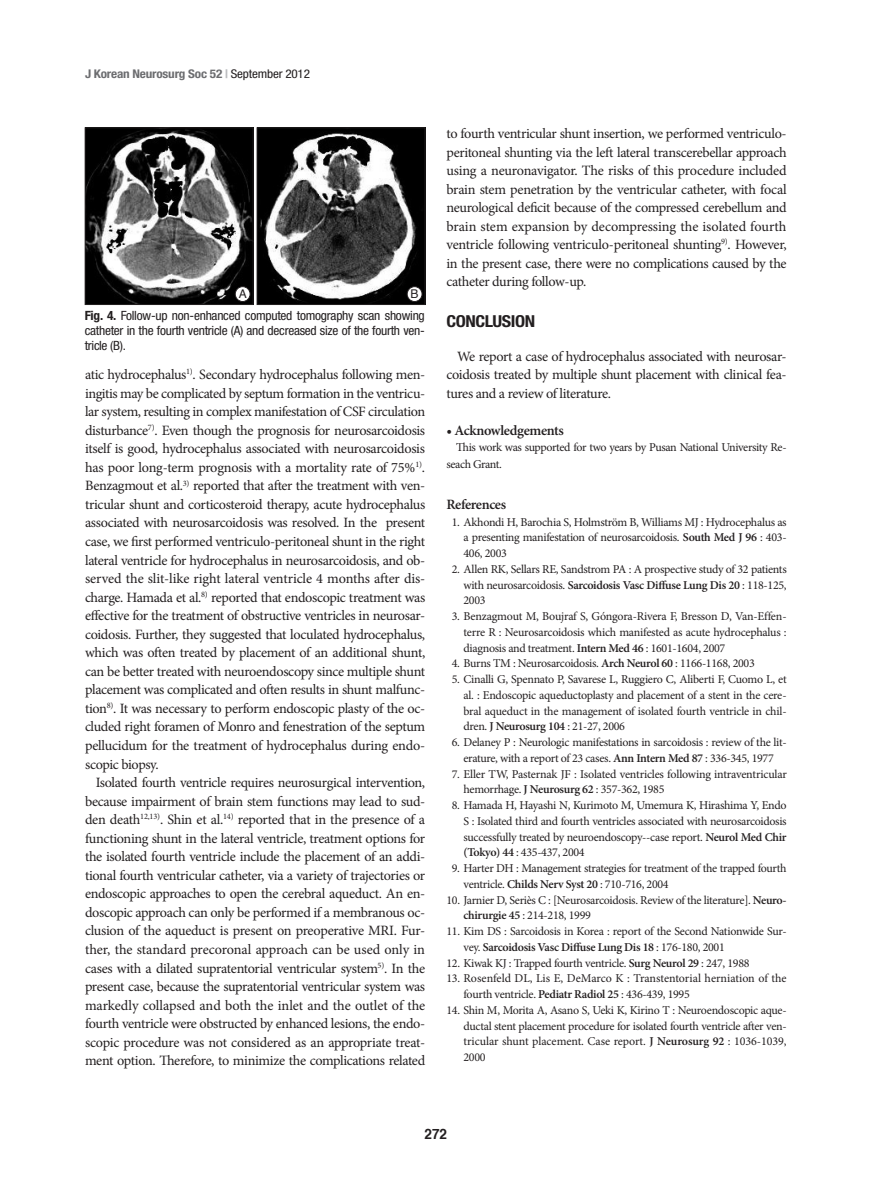
<style>
.page{position:relative;width:893px;height:1191px;background:#fff}
.page>*{position:absolute;margin:0;border:0;box-sizing:border-box;transform-origin:0 0}
.t1{font:700 condensed 16.5px "Helvetica Neue LT Std";color:#231f20;scale:1.1 1}
.t2{font:14.25px/18.6px "Minion Pro";letter-spacing:-.025em;color:#231f20;text-align:justify}
.t3{font:600 14.25px "Minion Pro";letter-spacing:-.03em;color:#231f20}
.t4{font:700 14.25px "Helvetica";color:#231f20;scale:.95 1}
.t5{font:condensed 12.75px/15px "Helvetica Neue LT Std";letter-spacing:-.02em;color:#231f20;text-align:justify;scale:1.05 1}
.t6{font:12px/15.8px "Minion Pro";letter-spacing:-.025em;color:#231f20}
.t7{font:700 condensed 12px "Helvetica Neue LT Std";letter-spacing:-.015em;color:#6c6d70;scale:1.1 1}
.t8{font:12px "Helvetica";color:#231f20}
.s1{color:#bcbdc0}
.s2{font-weight:400;color:#231f20}
.s3{font-weight:700}
.s4{font-weight:600}
</style>
<div class="page">
<img style="left:87px;top:130px;width:164px;height:173px">
<div style="left:85px;top:128px;width:168px;height:177px;border:1px solid #231f20"></div>
<img style="left:259px;top:130px;width:164px;height:173px">
<div style="left:257px;top:128px;width:168px;height:177px;border:1px solid #231f20"></div>
<div style="left:407px;top:287px;width:15px;height:14px;background:#fff;border-radius:50%"></div>
<div style="left:407px;top:286px;width:15px;height:16px;border:1px solid #231f20;border-radius:50%"></div>
<div style="left:235px;top:287px;width:15px;height:14px;background:#fff;border-radius:50%"></div>
<div style="left:235px;top:286px;width:15px;height:16px;border:1px solid #231f20;border-radius:50%"></div>
<p class="t7" style="left:85px;top:66px;width:206px">J Korean Neurosurg Soc 52 <span class="s1">|</span> <span class="s2">September 2012</span></p>
<p class="t8" style="left:239px;top:285px;width:10px">A</p>
<p class="t8" style="left:411px;top:285px;width:10px">B</p>
<p class="t5" style="left:85px;top:307px;width:325px"><span class="s3">Fig. 4.</span> Follow-up non-enhanced computed tomography scan showing catheter in the fourth ventricle (A) and decreased size of the fourth ven&shy;tricle (B).</p>
<p class="t2" style="left:85px;top:365px;width:342px">atic hydrocephalus<sup>1)</sup>. Secondary hydrocephalus following men&shy;ingitis may be complicated by septum formation in the ventricu&shy;lar system, resulting in complex manifestation of CSF circulation disturbance<sup>7)</sup>. Even though the prognosis for neurosarcoidosis itself is good, hydrocephalus associated with neurosarcoidosis has poor long-term prognosis with a mortality rate of 75%<sup>1)</sup>.<br>Benzagmout et al.<sup>3)</sup> reported that after the treatment with ven&shy;tricular shunt and corticosteroid therapy, acute hydrocephalus associated with neurosarcoidosis was resolved. In the present case, we first performed ventriculo-peritoneal shunt in the right lateral ventricle for hydrocephalus in neurosarcoidosis, and ob&shy;served the slit-like right lateral ventricle 4 months after dis&shy;charge. Hamada et al.<sup>8)</sup> reported that endoscopic treatment was effective for the treatment of obstructive ventricles in neurosar&shy;coidosis. Further, they suggested that loculated hydrocephalus, which was often treated by placement of an additional shunt, can be better treated with neuroendoscopy since multiple shunt placement was complicated and often results in shunt malfunc&shy;tion<sup>8)</sup>. It was necessary to perform endoscopic plasty of the oc&shy;cluded right foramen of Monro and fenestration of the septum pellucidum for the treatment of hydrocephalus during endo&shy;scopic biopsy.</p>
<p class="t2" style="left:85px;top:773px;width:342px;text-indent:11px">Isolated fourth ventricle requires neurosurgical intervention, because impairment of brain stem functions may lead to sud&shy;den death<sup>12,13)</sup>. Shin et al.<sup>14)</sup> reported that in the presence of a functioning shunt in the lateral ventricle, treatment options for the isolated fourth ventricle include the placement of an addi&shy;tional fourth ventricular catheter, via a variety of trajectories or endoscopic approaches to open the cerebral aqueduct. An en&shy;doscopic approach can only be performed if a membranous oc&shy;clusion of the aqueduct is present on preoperative MRI. Fur&shy;ther, the standard precoronal approach can be used only in cases with a dilated supratentorial ventricular system<sup>5)</sup>. In the present case, because the supratentorial ventricular system was markedly collapsed and both the inlet and the outlet of the fourth ventricle were obstructed by enhanced lesions, the endo&shy;scopic procedure was not considered as an appropriate treat&shy;ment option. Therefore, to minimize the complications related</p>
<p class="t2" style="left:446px;top:124px;width:342px">to fourth ventricular shunt insertion, we performed ventriculo&shy;peritoneal shunting via the left lateral transcerebellar approach using a neuronavigator. The risks of this procedure included brain stem penetration by the ventricular catheter, with focal neurological deficit because of the compressed cerebellum and brain stem expansion by decompressing the isolated fourth ventricle following ventriculo-peritoneal shunting<sup>9)</sup>. However, in the present case, there were no complications caused by the catheter during follow-up.</p>
<p class="t1" style="left:446px;top:311px;width:82px">Conclusion</p>
<p class="t2" style="left:446px;top:347px;width:342px;text-indent:11px">We report a case of hydrocephalus associated with neurosar&shy;coidosis treated by multiple shunt placement with clinical fea&shy;tures and a review of literature.</p>
<p class="t3" style="left:446px;top:420px;width:119px">• Acknowledgements</p>
<p class="t6" style="left:446px;top:439px;width:342px;line-height:16.8px;text-indent:10px">This work was supported for two years by Pusan National University Re&shy;seach Grant.</p>
<p class="t3" style="left:446px;top:494px;width:61px">References</p>
<p class="t6" style="left:463px;top:514px;width:325px;text-align:justify;text-indent:-12px">1. Akhondi H, Barochia S, Holmström B, Williams MJ : Hydrocephalus as a presenting manifestation of neurosarcoidosis. <span class="s4">South Med J 96</span> : 403- 406, 2003</p>
<p class="t6" style="left:463px;top:561px;width:325px;text-align:justify;text-indent:-12px">2. Allen RK, Sellars RE, Sandstrom PA : A prospective study of 32 patients with neurosarcoidosis. <span class="s4">Sarcoidosis Vasc Diffuse Lung Dis 20</span> : 118-125, 2003</p>
<p class="t6" style="left:463px;top:608px;width:325px;text-align:justify;text-indent:-12px">3. Benzagmout M, Boujraf S, Góngora-Rivera F, Bresson D, Van-Effen&shy;terre R : Neurosarcoidosis which manifested as acute hydrocephalus : diagnosis and treatment. <span class="s4">Intern Med 46</span> : 1601-1604, 2007</p>
<p class="t6" style="left:452px;top:655px;width:305px">4. Burns TM : Neurosarcoidosis. <span class="s4">Arch Neurol 60</span> : 1166-1168, 2003</p>
<p class="t6" style="left:463px;top:671px;width:325px;text-align:justify;text-indent:-12px">5. Cinalli G, Spennato P, Savarese L, Ruggiero C, Aliberti F, Cuomo L, et al. : Endoscopic aqueductoplasty and placement of a stent in the cere&shy;bral aqueduct in the management of isolated fourth ventricle in chil&shy;dren. <span class="s4">J Neurosurg 104</span> : 21-27, 2006</p>
<p class="t6" style="left:452px;top:734px;width:336px;text-align:center">6. Delaney P : Neurologic manifestations in sarcoidosis : review of the lit&shy;erature, with a report of 23 cases. <span class="s4">Ann Intern Med 87</span> : 336-345, 1977</p>
<p class="t6" style="left:463px;top:766px;width:325px;text-indent:-12px">7. Eller TW, Pasternak JF : Isolated ventricles following intraventricular hemorrhage. <span class="s4">J Neurosurg 62</span> : 357-362, 1985</p>
<p class="t6" style="left:463px;top:797px;width:325px;text-align:justify;text-indent:-12px">8. Hamada H, Hayashi N, Kurimoto M, Umemura K, Hirashima Y, Endo S : Isolated third and fourth ventricles associated with neurosarcoidosis successfully treated by neuroendoscopy--case report. <span class="s4">Neurol Med Chir (Tokyo) 44</span> : 435-437, 2004</p>
<p class="t6" style="left:463px;top:860px;width:325px;text-indent:-12px">9. Harter DH : Management strategies for treatment of the trapped fourth ventricle. <span class="s4">Childs Nerv Syst 20</span> : 710-716, 2004</p>
<p class="t6" style="left:463px;top:892px;width:325px;text-indent:-17px">10. Jarnier D, Seriès C : [Neurosarcoidosis. Review of the literature]. <span class="s4">Neuro&shy;chirurgie 45</span> : 214-218, 1999</p>
<p class="t6" style="left:463px;top:923px;width:325px;text-indent:-17px">11. Kim DS : Sarcoidosis in Korea : report of the Second Nationwide Sur&shy;vey. <span class="s4">Sarcoidosis Vasc Diffuse Lung Dis 18</span> : 176-180, 2001</p>
<p class="t6" style="left:446px;top:955px;width:305px">12. Kiwak KJ : Trapped fourth ventricle. <span class="s4">Surg Neurol 29</span> : 247, 1988</p>
<p class="t6" style="left:463px;top:970px;width:325px;text-indent:-17px">13. Rosenfeld DL, Lis E, DeMarco K : Transtentorial herniation of the fourth ventricle. <span class="s4">Pediatr Radiol 25</span> : 436-439, 1995</p>
<p class="t6" style="left:463px;top:1002px;width:325px;text-align:justify;text-indent:-17px">14. Shin M, Morita A, Asano S, Ueki K, Kirino T : Neuroendoscopic aque&shy;ductal stent placement procedure for isolated fourth ventricle after ven&shy;tricular shunt placement. Case report. <span class="s4">J Neurosurg 92</span> : 1036-1039, 2000</p>
<p class="t4" style="left:425px;top:1123px;width:25px">272</p>
</div>
